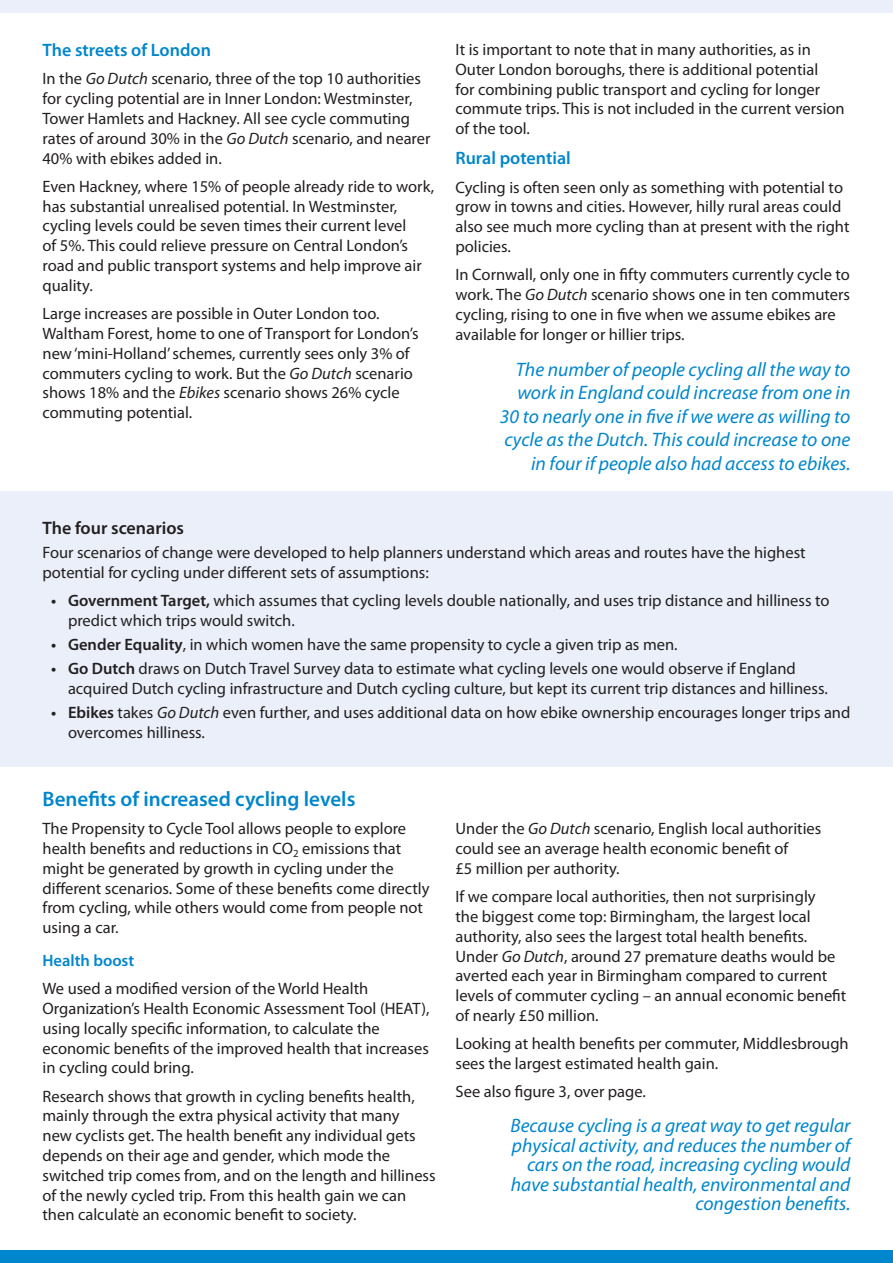
<style>
.page{position:relative;width:893px;height:1263px;background:#fff}
.page>*{position:absolute;margin:0;border:0;box-sizing:border-box;transform-origin:0 0}
.t1{font:600 21px "Myriad Pro";color:#0086cc}
.t2{font:italic 19.5px/19.5px "Myriad Pro";color:#0086cc;text-align:right}
.t3{font:600 18px "Myriad Pro";color:#0086cc}
.t4{font:600 18px "Myriad Pro";color:#231f20}
.t5{font:16.5px/19.8px "Myriad Pro";color:#231f20}
.t6{font:600 16.5px "Myriad Pro";color:#0086cc}
.s1{font-style:italic}
.s2{font-weight:600}
</style>
<div class="page">
<div style="left:0;top:0;width:893px;height:13px;background:#eaeff9"></div>
<div style="left:0;top:1250px;width:893px;height:13px;background:#0086cc"></div>
<div style="left:0;top:492px;width:893px;height:275px;background:#eaeff9"></div>
<p class="t3" style="left:43px;top:39px;width:170px">The streets of London</p>
<p class="t5" style="left:43px;top:69px;width:389px">In the <span class="s1">Go Dutch</span> scenario, three of the top 10 authorities for cycling potential are in Inner London: Westminster, Tower Hamlets and Hackney. All see cycle commuting rates of around 30% in the <span class="s1">Go Dutch</span> scenario, and nearer 40% with ebikes added in.</p>
<p class="t5" style="left:43px;top:176px;width:393px">Even Hackney, where 15% of people already ride to work, has substantial unrealised potential. In Westminster, cycling levels could be seven times their current level<br>of 5%. This could relieve pressure on Central London’s road and public transport systems and help improve air quality.</p>
<p class="t5" style="left:43px;top:303px;width:378px">Large increases are possible in Outer London too.<br>Waltham Forest, home to one of Transport for London’s new ‘mini-Holland’ schemes, currently sees only 3% of commuters cycling to work. But the <span class="s1">Go Dutch</span> scenario shows 18% and the <span class="s1">Ebikes</span> scenario shows 26% cycle commuting potential.</p>
<p class="t5" style="left:455px;top:39px;width:391px">It is important to note that in many authorities, as in Outer London boroughs, there is additional potential<br>for combining public transport and cycling for longer commute trips. This is not included in the current version of the tool.</p>
<p class="t3" style="left:455px;top:147px;width:117px">Rural potential</p>
<p class="t5" style="left:455px;top:177px;width:395px">Cycling is often seen only as something with potential to grow in towns and cities. However, hilly rural areas could also see much more cycling than at present with the right policies.</p>
<p class="t5" style="left:455px;top:265px;width:396px">In Cornwall, only one in fifty commuters currently cycle to work. The <span class="s1">Go Dutch</span> scenario shows one in ten commuters cycling, rising to one in five when we assume ebikes are available for longer or hillier trips.</p>
<p class="t2" style="left:500px;top:357px;width:352px;line-height:23.4px">The number of people cycling all the way to work in England could increase from one in 30 to nearly one in five if we were as willing to cycle as the Dutch. This could increase to one in four if people also had access to ebikes.</p>
<p class="t4" style="left:43px;top:517px;width:143px">The four scenarios</p>
<p class="t5" style="left:43px;top:542px;width:765px">Four scenarios of change were developed to help planners understand which areas and routes have the highest potential for cycling under different sets of assumptions:</p>
<p class="t5" style="left:68px;top:591px;width:763px;text-indent:-17px"><span class="s2">• Government Target,</span> which assumes that cycling levels double nationally, and uses trip distance and hilliness to predict which trips would switch.</p>
<p class="t5" style="left:51px;top:634px;width:628px"><span class="s2">• Gender Equality</span>, in which women have the same propensity to cycle a given trip as men.</p>
<p class="t5" style="left:68px;top:658px;width:761px;text-indent:-17px"><span class="s2">• Go Dutch</span> draws on Dutch Travel Survey data to estimate what cycling levels one would observe if England acquired Dutch cycling infrastructure and Dutch cycling culture, but kept its current trip distances and hilliness.</p>
<p class="t5" style="left:68px;top:702px;width:784px;text-indent:-17px"><span class="s2">• Ebikes</span> takes <span class="s1">Go Dutch</span> even further, and uses additional data on how ebike ownership encourages longer trips and overcomes hilliness.</p>
<p class="t1" style="left:43px;top:786px;width:314px">Benefits of increased cycling levels</p>
<p class="t5" style="left:43px;top:818px;width:389px">The Propensity to Cycle Tool allows people to explore health benefits and reductions in CO<sub>2</sub> emissions that might be generated by growth in cycling under the different scenarios. Some of these benefits come directly from cycling, while others would come from people not using a car.</p>
<p class="t6" style="left:43px;top:950px;width:93px">Health boost</p>
<p class="t5" style="left:43px;top:978px;width:389px">We used a modified version of the World Health Organization’s Health Economic Assessment Tool (HEAT), using locally specific information, to calculate the economic benefits of the improved health that increases in cycling could bring.</p>
<p class="t5" style="left:43px;top:1086px;width:395px">Research shows that growth in cycling benefits health, mainly through the extra physical activity that many<br>new cyclists get. The health benefit any individual gets depends on their age and gender, which mode the switched trip comes from, and on the length and hilliness of the newly cycled trip. From this health gain we can then calculate an economic benefit to society.</p>
<p class="t5" style="left:455px;top:818px;width:367px">Under the <span class="s1">Go Dutch</span> scenario, English local authorities could see an average health economic benefit of<br>£5 million per authority.</p>
<p class="t5" style="left:455px;top:886px;width:392px">If we compare local authorities, then not surprisingly<br>the biggest come top: Birmingham, the largest local authority, also sees the largest total health benefits.<br>Under <span class="s1">Go Dutch</span>, around 27 premature deaths would be averted each year in Birmingham compared to current levels of commuter cycling – an annual economic benefit of nearly £50 million.</p>
<p class="t5" style="left:455px;top:1033px;width:395px">Looking at health benefits per commuter, Middlesbrough sees the largest estimated health gain.</p>
<p class="t5" style="left:455px;top:1082px;width:192px">See also figure 3, over page.</p>
<p class="t2" style="left:511px;top:1115px;width:341px">Because cycling is a great way to get regular physical activity, and reduces the number of cars on the road, increasing cycling would have substantial health, environmental and congestion benefits.</p>
</div>
